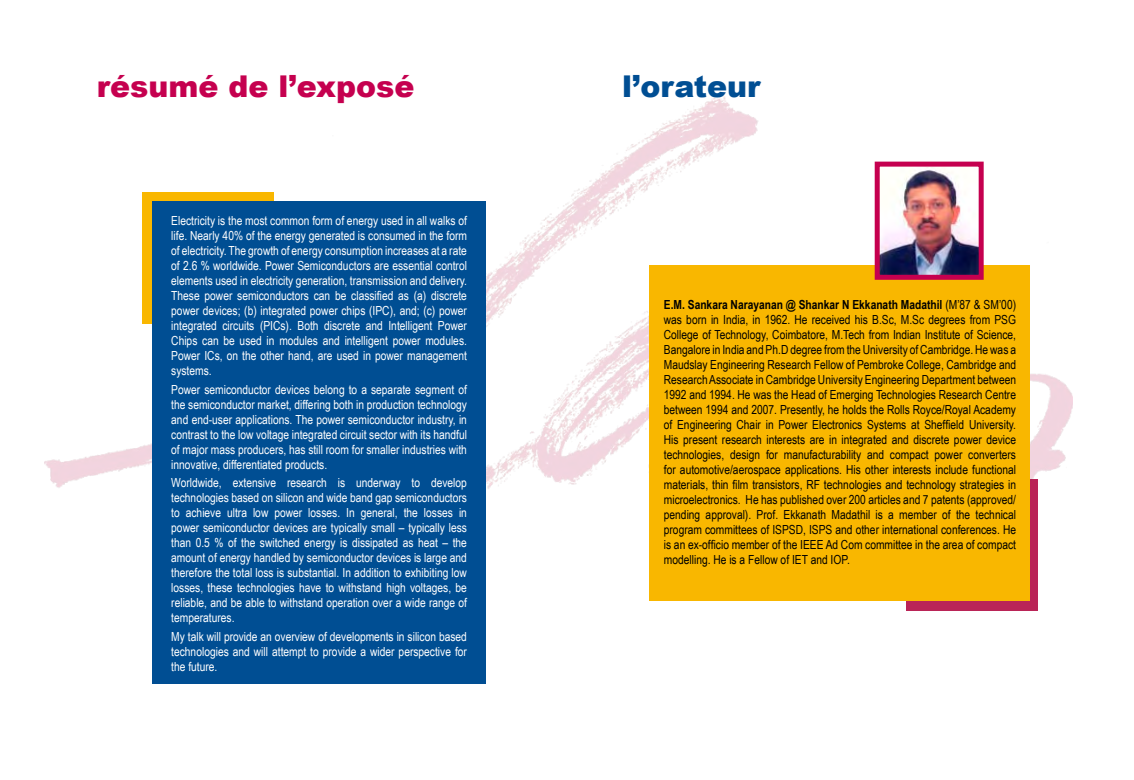
<style>
.page{position:relative;width:1134px;height:780px;background:#fff}
.page>*{position:absolute;margin:0;border:0;box-sizing:border-box;transform-origin:0 0}
.t1{font:900 30px "Arial";color:#c5004f}
.t2{font:900 30px "Arial";color:#004e93}
.t3{font:12.5px/15px "Arial Narrow";color:#fff;text-align:justify}
.t4{font:12.5px/15px "Arial Narrow";color:#000;text-align:justify}
.s1{font-weight:700}
</style>
<div class="page">
<div style="left:906px;top:480px;width:132px;height:131px;background:#ba2457"></div>
<img style="left:45px;top:97px;width:1027px;height:433px">
<div style="left:649px;top:265px;width:380px;height:335px;background:#f9b700"></div>
<img style="left:881px;top:168px;width:97px;height:106px">
<div style="left:875px;top:162px;width:109px;height:118px;border:5px solid #c5004f"></div>
<div style="left:152px;top:201px;width:334px;height:482px;background:#004e93"></div>
<h1 class="t1" style="left:97px;top:70px;width:319px">résumé de l’exposé</h1>
<h1 class="t2" style="left:622px;top:70px;width:141px">l’orateur</h1>
<p class="t3" style="left:171px;top:213px;width:297px">Electricity is the most common form of energy used in all walks of life. Nearly 40% of the energy generated is consumed in the form of electricity. The growth of energy consumption increases at a rate of 2.6 % worldwide. Power Semiconductors are essential control elements used in electricity generation, transmission and delivery.<br>These power semiconductors can be classified as (a) discrete power devices; (b) integrated power chips (IPC), and; (c) power integrated circuits (PICs). Both discrete and Intelligent Power Chips can be used in modules and intelligent power modules.<br>Power ICs, on the other hand, are used in power management systems.</p>
<p class="t3" style="left:171px;top:382px;width:297px">Power semiconductor devices belong to a separate segment of the semiconductor market, differing both in production technology and end-user applications. The power semiconductor industry, in contrast to the low voltage integrated circuit sector with its handful of major mass producers, has still room for smaller industries with innovative, differentiated products.</p>
<p class="t3" style="left:171px;top:475px;width:297px">Worldwide, extensive research is underway to develop technologies based on silicon and wide band gap semiconductors to achieve ultra low power losses. In general, the losses in power semiconductor devices are typically small – typically less than 0.5 % of the switched energy is dissipated as heat – the amount of energy handled by semiconductor devices is large and therefore the total loss is substantial. In addition to exhibiting low losses, these technologies have to withstand high voltages, be reliable, and be able to withstand operation over a wide range of temperatures.</p>
<p class="t3" style="left:171px;top:629px;width:297px">My talk will provide an overview of developments in silicon based technologies and will attempt to provide a wider perspective for the future.</p>
<p class="t4" style="left:664px;top:297px;width:354px"><span class="s1">E.M. Sankara Narayanan @ Shankar N Ekkanath Madathil</span> (M’87 &amp; SM’00) was born in India, in 1962. He received his B.Sc, M.Sc degrees from PSG College of Technology, Coimbatore, M.Tech from Indian Institute of Science, Bangalore in India and Ph.D degree from the University of Cambridge. He was a Maudslay Engineering Research Fellow of Pembroke College, Cambridge and Research Associate in Cambridge University Engineering Department between 1992 and 1994. He was the Head of Emerging Technologies Research Centre between 1994 and 2007. Presently, he holds the Rolls Royce/Royal Academy of Engineering Chair in Power Electronics Systems at Sheffield University.<br>His present research interests are in integrated and discrete power device technologies, design for manufacturability and compact power converters for automotive/aerospace applications. His other interests include functional materials, thin film transistors, RF technologies and technology strategies in microelectronics. He has published over 200 articles and 7 patents (approved/ pending approval). Prof. Ekkanath Madathil is a member of the technical program committees of ISPSD, ISPS and other international conferences. He is an ex-officio member of the IEEE Ad Com committee in the area of compact modelling. He is a Fellow of IET and IOP.</p>
</div>
